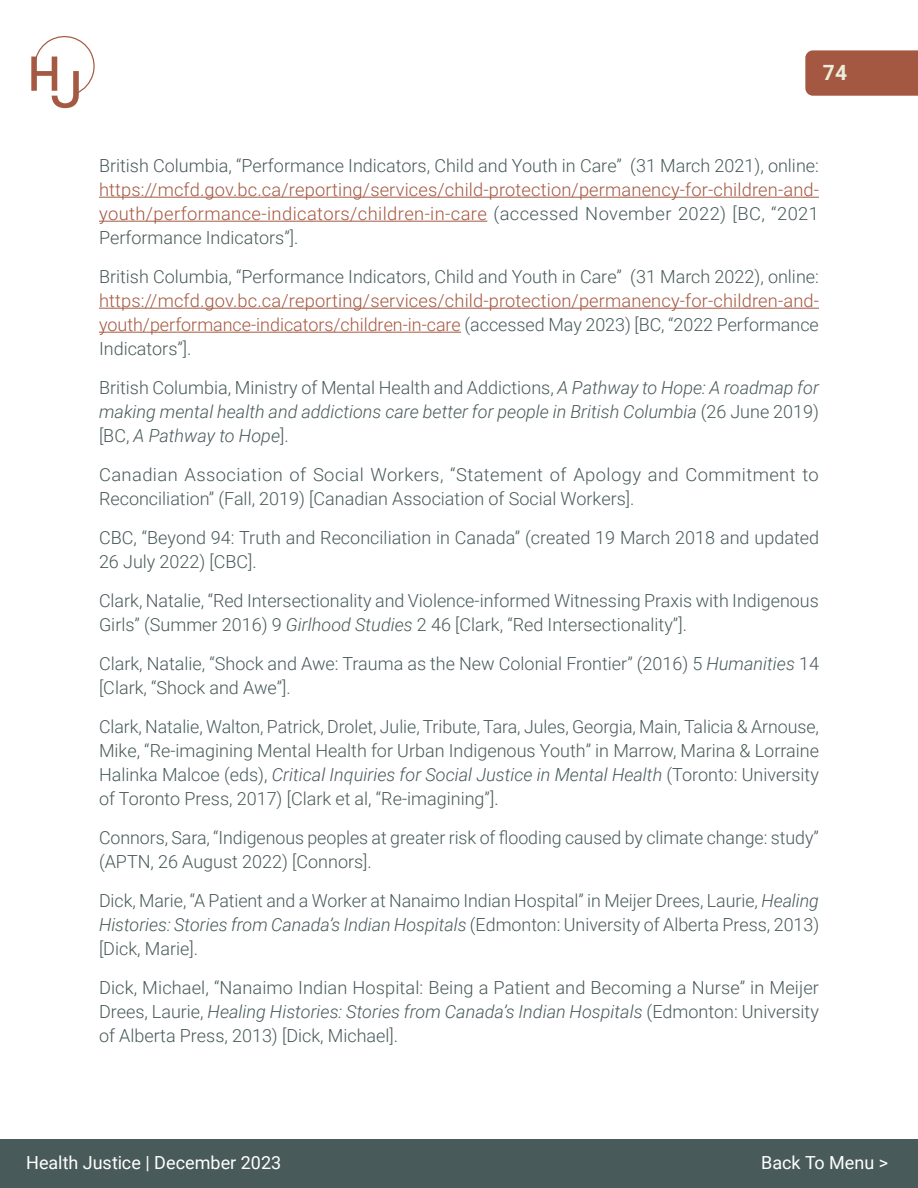
<style>
.page{position:relative;width:918px;height:1188px;background:#fff}
.page>*{position:absolute;margin:0;border:0;box-sizing:border-box;transform-origin:0 0}
.t1{font:700 21px "Roboto";color:#eceedc}
.t2{font:300 18px/24px "Roboto";color:#495a5a}
.t3{font:300 18px/24px "Roboto";color:#a55841;text-align:justify}
.t4{font:italic 300 18px/24px "Roboto";color:#495a5a;text-align:justify}
.t5{font:300 18px/24px "Roboto";letter-spacing:.025em;color:#495a5a}
.t6{font:18px "Roboto";color:#fff}
.s1{color:#495a5a}
.s2{font-style:normal}
.s3{font-style:italic}
</style>
<div class="page">
<div style="left:805px;top:50px;width:113px;height:46px;background:#a55841"></div>
<svg style="left:31px;top:36px;width:64px;height:72px"></svg>
<div style="left:0;top:1139px;width:918px;height:49px;background:#495a5a"></div>
<hr style="left:99px;top:197px;width:720px;height:1px;background:#a55841">
<hr style="left:99px;top:221px;width:388px;height:1px;background:#a55841">
<hr style="left:99px;top:308px;width:720px;height:1px;background:#a55841">
<hr style="left:99px;top:332px;width:362px;height:1px;background:#a55841">
<p class="t1" style="left:823px;top:58px;width:26px">74</p>
<p class="t2" style="left:99px;top:153px;width:721px">British Columbia, “Performance Indicators, Child and Youth in Care” (31 March 2021), online:</p>
<p class="t3" style="left:99px;top:177px;width:722px">https://mcfd.gov.bc.ca/reporting/services/child-protection/permanency-for-children-and&shy;youth/performance-indicators/children-in-care <span class="s1">(accessed November 2022) [BC, “2021<br>Performance Indicators”].</span></p>
<p class="t2" style="left:99px;top:264px;width:721px">British Columbia, “Performance Indicators, Child and Youth in Care” (31 March 2022), online:</p>
<p class="t3" style="left:99px;top:288px;width:722px">https://mcfd.gov.bc.ca/reporting/services/child-protection/permanency-for-children-and&shy;youth/performance-indicators/children-in-care <span class="s1">(accessed May 2023) [BC, “2022 Performance Indicators”].</span></p>
<p class="t4" style="left:99px;top:375px;width:721px"><span class="s2">British Columbia, Ministry of Mental Health and Addictions,</span> A Pathway to Hope: A roadmap for making mental health and addictions care better for people in British Columbia <span class="s2">(26 June 2019) [BC,</span> A Pathway to Hope<span class="s2">].</span></p>
<p class="t5" style="left:99px;top:462px;width:721px">Canadian Association of Social Workers, “Statement of Apology and Commitment to<br>Reconciliation” (Fall, 2019) [Canadian Association of Social Workers].</p>
<p class="t2" style="left:99px;top:525px;width:722px">CBC, “Beyond 94: Truth and Reconciliation in Canada” (created 19 March 2018 and updated<br>26 July 2022) [CBC].</p>
<p class="t2" style="left:99px;top:588px;width:721px">Clark, Natalie, “Red Intersectionality and Violence-informed Witnessing Praxis with Indigenous<br>Girls” (Summer 2016) 9 <span class="s3">Girlhood Studies</span> 2 46 [Clark, “Red Intersectionality”].</p>
<p class="t2" style="left:99px;top:651px;width:721px">Clark, Natalie, “Shock and Awe: Trauma as the New Colonial Frontier” (2016) 5 <span class="s3">Humanities</span> 14 [Clark, “Shock and Awe”].</p>
<p class="t2" style="left:99px;top:714px;width:722px;text-align:justify">Clark, Natalie, Walton, Patrick, Drolet, Julie, Tribute, Tara, Jules, Georgia, Main, Talicia &amp; Arnouse, Mike, “Re-imagining Mental Health for Urban Indigenous Youth” in Marrow, Marina &amp; Lorraine Halinka Malcoe (eds), <span class="s3">Critical Inquiries for Social Justice in Mental Health</span> (Toronto: University of Toronto Press, 2017) [Clark et al, “Re-imagining”].</p>
<p class="t2" style="left:99px;top:825px;width:721px">Connors, Sara, “Indigenous peoples at greater risk of flooding caused by climate change: study” (APTN, 26 August 2022) [Connors].</p>
<p class="t2" style="left:99px;top:888px;width:722px;text-align:justify">Dick, Marie, “A Patient and a Worker at Nanaimo Indian Hospital” in Meijer Drees, Laurie, <span class="s3">Healing Histories: Stories from Canada’s Indian Hospitals</span> (Edmonton: University of Alberta Press, 2013) [Dick, Marie].</p>
<p class="t2" style="left:99px;top:975px;width:722px;text-align:justify">Dick, Michael, “Nanaimo Indian Hospital: Being a Patient and Becoming a Nurse” in Meijer Drees, Laurie, <span class="s3">Healing Histories: Stories from Canada’s Indian Hospitals</span> (Edmonton: University of Alberta Press, 2013) [Dick, Michael].</p>
<p class="t6" style="left:26px;top:1150px;width:257px">Health Justice | December 2023</p>
<p class="t6" style="left:761px;top:1150px;width:128px">Back To Menu &gt;</p>
</div>
